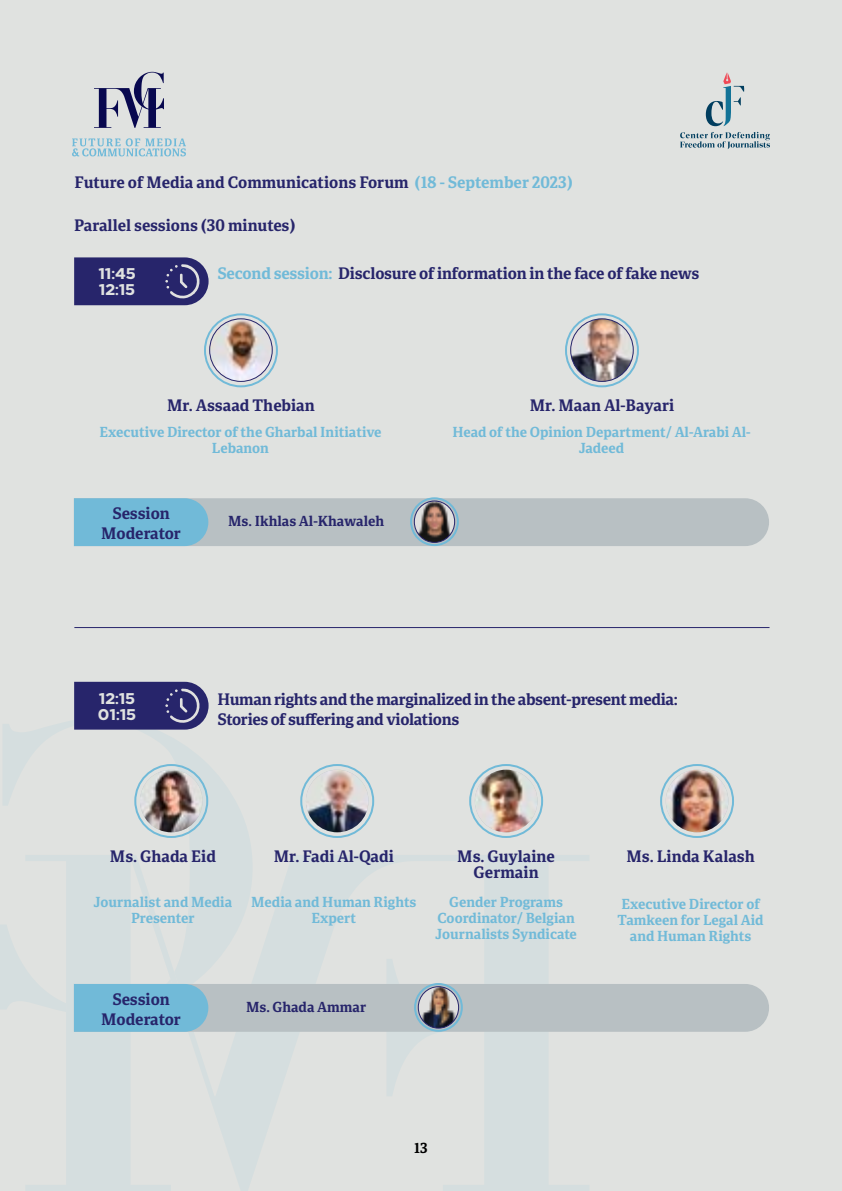
<style>
.page{position:relative;width:842px;height:1191px;background:#e0e2e0}
.page>*{position:absolute;margin:0;border:0;box-sizing:border-box;transform-origin:0 0}
.t1{font:700 16px/19.2px "Portada ARA";letter-spacing:-.01em;color:#27256b;text-align:center}
.t2{font:800 16px/16px "Loew Next Arabic";color:#e0e2e0}
.t3{font:700 14px/16px "Portada ARA";color:#71bad8;text-align:center}
.t4{font:700 14px "Portada ARA";color:#27256b}
.t5{font:700 14px "Portada ARA";color:#000}
.s1{color:#71bad8}
</style>
<div class="page">
<svg style="left:0;top:720px;width:252px;height:289px"></svg>
<svg style="left:25px;top:855px;width:564px;height:336px"></svg>
<svg style="left:706px;top:72px;width:38px;height:54px"></svg>
<svg style="left:680px;top:132px;width:90px;height:17px"></svg>
<svg style="left:94px;top:72px;width:70px;height:56px"></svg>
<svg style="left:72px;top:138px;width:114px;height:18px"></svg>
<hr style="left:74px;top:627px;width:695px;height:1px;background:#27256b">
<div style="left:204px;top:313px;width:74px;height:74px;border:2px solid #71bad8;border-radius:50%"></div>
<div style="left:565px;top:313px;width:74px;height:74px;border:2px solid #71bad8;border-radius:50%"></div>
<svg style="left:74px;top:498px;width:695px;height:48px;background:#a9bec7"></svg>
<svg style="left:74px;top:257px;width:135px;height:48px;background:#373575"></svg>
<svg style="left:74px;top:984px;width:695px;height:47px;background:#a9bec7"></svg>
<svg style="left:74px;top:682px;width:135px;height:47px;background:#353374"></svg>
<img style="left:414px;top:501px;width:41px;height:41px;border-radius:20px">
<div style="left:414px;top:501px;width:41px;height:41px;border:1px solid #27256b;border-radius:50%"></div>
<img style="left:418px;top:986px;width:41px;height:42px;border-radius:20px">
<div style="left:418px;top:986px;width:41px;height:42px;border:1px solid #27256b;border-radius:50%"></div>
<img style="left:210px;top:319px;width:62px;height:62px;border-radius:31px">
<div style="left:209px;top:318px;width:63px;height:64px;border:1px solid #27256b;border-radius:50%"></div>
<img style="left:571px;top:319px;width:62px;height:62px;border-radius:31px">
<div style="left:570px;top:318px;width:63px;height:64px;border:1px solid #27256b;border-radius:50%"></div>
<div style="left:134px;top:764px;width:74px;height:74px;border:2px solid #71bad8;border-radius:50%"></div>
<div style="left:300px;top:764px;width:74px;height:74px;border:2px solid #71bad8;border-radius:50%"></div>
<div style="left:469px;top:764px;width:74px;height:74px;border:2px solid #71bad8;border-radius:50%"></div>
<div style="left:660px;top:764px;width:74px;height:74px;border:2px solid #71bad8;border-radius:50%"></div>
<img style="left:140px;top:769px;width:63px;height:63px;border-radius:31px">
<img style="left:306px;top:769px;width:62px;height:63px;border-radius:31px">
<img style="left:475px;top:769px;width:62px;height:63px;border-radius:31px">
<img style="left:666px;top:769px;width:62px;height:63px;border-radius:31px">
<p class="t1" style="left:74px;top:173px;width:500px">Future of Media and Communications Forum <span class="s1">(18 - September 2023)</span></p>
<p class="t1" style="left:74px;top:216px;width:223px">Parallel sessions (30 minutes)</p>
<p class="t2" style="left:98px;top:267px;width:39px">11:45<br>12:15</p>
<p class="t1" style="left:217px;top:264px;width:483px"><span class="s1">Second session:</span> Disclosure of information in the face of fake news</p>
<p class="t1" style="left:167px;top:396px;width:149px">Mr. Assaad Thebian</p>
<p class="t1" style="left:530px;top:396px;width:146px">Mr. Maan Al-Bayari</p>
<p class="t3" style="left:99px;top:424px;width:284px">Executive Director of the Gharbal Initiative<br>Lebanon</p>
<p class="t3" style="left:452px;top:424px;width:300px">Head of the Opinion Department/ Al-Arabi Al-<br>Jadeed</p>
<p class="t1" style="left:101px;top:504px;width:81px">Session<br>Moderator</p>
<p class="t4" style="left:228px;top:513px;width:157px">Ms. Ikhlas Al-Khawaleh</p>
<p class="t2" style="left:98px;top:691px;width:40px">12:15<br>01:15</p>
<p class="t1" style="left:217px;top:690px;width:462px;text-align:left">Human rights and the marginalized in the absent-present media:<br>Stories of suffering and violations</p>
<p class="t1" style="left:110px;top:847px;width:107px">Ms. Ghada Eid</p>
<p class="t1" style="left:274px;top:847px;width:121px">Mr. Fadi Al-Qadi</p>
<p class="t1" style="left:457px;top:847px;width:99px">Ms. Guylaine</p>
<p class="t1" style="left:626px;top:847px;width:130px">Ms. Linda Kalash</p>
<p class="t1" style="left:474px;top:863px;width:67px">Germain</p>
<p class="t3" style="left:94px;top:894px;width:140px">Journalist and Media<br>Presenter</p>
<p class="t3" style="left:618px;top:896px;width:148px">Executive Director of<br>Tamkeen for Legal Aid and Human Rights</p>
<p class="t3" style="left:251px;top:894px;width:167px">Media and Human Rights<br>Expert</p>
<p class="t3" style="left:435px;top:894px;width:143px">Gender Programs<br>Coordinator/ Belgian<br>Journalists Syndicate</p>
<p class="t1" style="left:101px;top:990px;width:81px">Session<br>Moderator</p>
<p class="t4" style="left:246px;top:998px;width:122px">Ms. Ghada Ammar</p>
<p class="t5" style="left:414px;top:1140px;width:15px">13</p>
</div>
